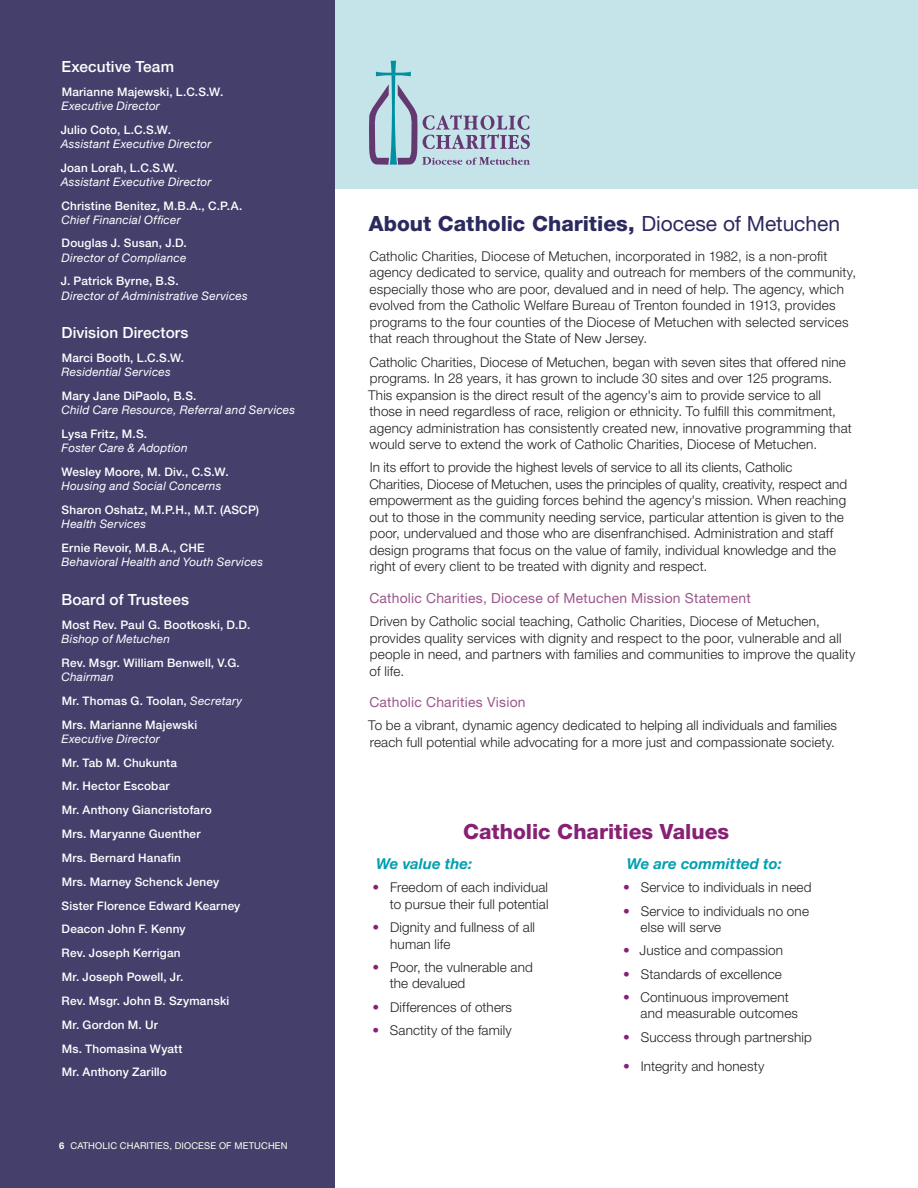
<style>
.page{position:relative;width:918px;height:1188px;background:#fff}
.page>*{position:absolute;margin:0;border:0;box-sizing:border-box;transform-origin:0 0}
.t1{font:800 21px "Helvetica Neue LT Std";color:#2c295e}
.t2{font:800 21px "Helvetica Neue LT Std";color:#872175}
.t3{font:500 15.3px "Helvetica Neue LT Std";letter-spacing:.01em;color:#fff}
.t4{font:italic 700 15px "Helvetica Neue LT Std";color:#00a0af}
.t5{font:13.8px "Helvetica Neue LT Std";letter-spacing:.02em;color:#9c578d}
.t6{font:300 13.5px/16.5px "Helvetica Neue LT Std";letter-spacing:.01em;color:#231f20}
.t7{font:500 11.7px/23.9px "Helvetica Neue LT Std";letter-spacing:.015em;color:#fff}
.t8{font:italic 11.7px "Helvetica Neue LT Std";letter-spacing:.015em;color:#fff}
.t9{font:9.3px "Helvetica Neue LT Std";letter-spacing:.015em;color:#fff}
.s1{font-weight:400;font-style:italic}
.s2{font-weight:700}
.s3{font-weight:400}
.s4{font-weight:100;font-stretch:condensed;color:#872175}
</style>
<div class="page">
<div style="left:0;top:0;width:918px;height:189px;background:#c5e4e9"></div>
<div style="left:0;top:0;width:335px;height:1188px;background:#453f6c"></div>
<svg style="left:369px;top:61px;width:161px;height:104px"></svg>
<p class="t3" style="left:61px;top:57px;width:114px">Executive Team</p>
<p class="t7" style="left:62px;top:79px;width:163px">Marianne Majewski, L.C.S.W.</p>
<p class="t8" style="left:62px;top:99px;width:100px">Executive Director</p>
<p class="t7" style="left:61px;top:117px;width:112px">Julio Coto, L.C.S.W.</p>
<p class="t8" style="left:61px;top:136px;width:152px">Assistant Executive Director</p>
<p class="t7" style="left:61px;top:155px;width:118px">Joan Lorah, L.C.S.W.</p>
<p class="t8" style="left:61px;top:174px;width:152px">Assistant Executive Director</p>
<p class="t7" style="left:61px;top:193px;width:182px">Christine Benitez, M.B.A., C.P.A.</p>
<p class="t8" style="left:61px;top:212px;width:121px">Chief Financial Officer</p>
<p class="t7" style="left:62px;top:231px;width:127px">Douglas J. Susan, J.D.</p>
<p class="t8" style="left:62px;top:250px;width:126px">Director of Compliance</p>
<p class="t7" style="left:61px;top:269px;width:120px">J. Patrick Byrne, B.S.</p>
<p class="t8" style="left:62px;top:288px;width:188px">Director of Administrative Services</p>
<p class="t3" style="left:61px;top:324px;width:129px">Division Directors</p>
<p class="t7" style="left:62px;top:346px;width:124px">Marci Booth, L.C.S.W.</p>
<p class="t8" style="left:62px;top:365px;width:111px">Residential Services</p>
<p class="t7" style="left:62px;top:384px;width:136px">Mary Jane DiPaolo, B.S.</p>
<p class="t8" style="left:61px;top:403px;width:235px">Child Care Resource, Referral and Services</p>
<p class="t7" style="left:62px;top:422px;width:87px">Lysa Fritz, M.S.</p>
<p class="t8" style="left:62px;top:441px;width:127px">Foster Care &amp; Adoption</p>
<p class="t7" style="left:61px;top:460px;width:169px">Wesley Moore, M. Div., C.S.W.</p>
<p class="t8" style="left:62px;top:479px;width:161px">Housing and Social Concerns</p>
<p class="t7" style="left:62px;top:498px;width:199px">Sharon Oshatz, M.P.H., M.T. (ASCP)</p>
<p class="t8" style="left:62px;top:517px;width:86px">Health Services</p>
<p class="t7" style="left:62px;top:536px;width:145px">Ernie Revoir, M.B.A., CHE</p>
<p class="t8" style="left:62px;top:555px;width:203px">Behavioral Health and Youth Services</p>
<p class="t3" style="left:61px;top:590px;width:129px">Board of Trustees</p>
<p class="t7" style="left:62px;top:613px;width:190px">Most Rev. Paul G. Bootkoski, D.D.</p>
<p class="t8" style="left:62px;top:632px;width:110px">Bishop of Metuchen</p>
<p class="t7" style="left:62px;top:651px;width:180px">Rev. Msgr. William Benwell, V.G.</p>
<p class="t7" style="left:61px;top:665px;width:182px"><span class="s1">Chairman<br></span>Mr. Thomas G. Toolan, <span class="s1">Secretary<br></span>Mrs. Marianne Majewski</p>
<p class="t8" style="left:62px;top:731px;width:100px">Executive Director</p>
<p class="t7" style="left:62px;top:750px;width:180px">Mr. Tab M. Chukunta<br>Mr. Hector Escobar<br>Mr. Anthony Giancristofaro<br>Mrs. Maryanne Guenther<br>Mrs. Bernard Hanafin<br>Mrs. Marney Schenck Jeney<br>Sister Florence Edward Kearney<br>Deacon John F. Kenny<br>Rev. Joseph Kerrigan<br>Mr. Joseph Powell, Jr.<br>Rev. Msgr. John B. Szymanski<br>Mr. Gordon M. Ur<br>Ms. Thomasina Wyatt<br>Mr. Anthony Zarillo</p>
<p class="t9" style="left:59px;top:1141px;width:230px"><span class="s2">6</span> CATHOLIC CHARITIES, DIOCESE OF METUCHEN</p>
<h1 class="t1" style="left:369px;top:211px;width:473px">About Catholic Charities, <span class="s3">Diocese of Metuchen</span></h1>
<p class="t6" style="left:369px;top:248px;width:488px">Catholic Charities, Diocese of Metuchen, incorporated in 1982, is a non-profit agency dedicated to service, quality and outreach for members of the community, especially those who are poor, devalued and in need of help. The agency, which evolved from the Catholic Welfare Bureau of Trenton founded in 1913, provides programs to the four counties of the Diocese of Metuchen with selected services that reach throughout the State of New Jersey.</p>
<p class="t6" style="left:368px;top:353px;width:485px">Catholic Charities, Diocese of Metuchen, began with seven sites that offered nine programs. In 28 years, it has grown to include 30 sites and over 125 programs.<br>This expansion is the direct result of the agency's aim to provide service to all those in need regardless of race, religion or ethnicity. To fulfill this commitment, agency administration has consistently created new, innovative programming that would serve to extend the work of Catholic Charities, Diocese of Metuchen.</p>
<p class="t6" style="left:369px;top:459px;width:479px">In its effort to provide the highest levels of service to all its clients, Catholic Charities, Diocese of Metuchen, uses the principles of quality, creativity, respect and empowerment as the guiding forces behind the agency's mission. When reaching out to those in the community needing service, particular attention is given to the poor, undervalued and those who are disenfranchised. Administration and staff design programs that focus on the value of family, individual knowledge and the right of every client to be treated with dignity and respect.</p>
<p class="t5" style="left:369px;top:590px;width:383px">Catholic Charities, Diocese of Metuchen Mission Statement</p>
<p class="t6" style="left:370px;top:613px;width:487px">Driven by Catholic social teaching, Catholic Charities, Diocese of Metuchen, provides quality services with dignity and respect to the poor, vulnerable and all people in need, and partners with families and communities to improve the quality of life.</p>
<p class="t5" style="left:369px;top:694px;width:158px">Catholic Charities Vision</p>
<p class="t6" style="left:368px;top:717px;width:470px">To be a vibrant, dynamic agency dedicated to helping all individuals and families reach full potential while advocating for a more just and compassionate society.</p>
<h1 class="t2" style="left:463px;top:819px;width:268px">Catholic Charities Values</h1>
<p class="t4" style="left:376px;top:854px;width:98px">We value the:</p>
<p class="t6" style="left:372px;top:879px;width:178px;text-align:right"><span class="s4">•</span> Freedom of each individual to pursue their full potential</p>
<p class="t6" style="left:390px;top:919px;width:146px;text-indent:-18px"><span class="s4">•</span> Dignity and fullness of all human life</p>
<p class="t6" style="left:390px;top:958px;width:144px;text-indent:-17px"><span class="s4">•</span> Poor, the vulnerable and the devalued</p>
<p class="t6" style="left:372px;top:998px;width:141px"><span class="s4">•</span> Differences of others</p>
<p class="t6" style="left:372px;top:1021px;width:141px"><span class="s4">•</span> Sanctity of the family</p>
<p class="t4" style="left:627px;top:854px;width:156px">We are committed to:</p>
<p class="t6" style="left:623px;top:879px;width:190px"><span class="s4">•</span> Service to individuals in need</p>
<p class="t6" style="left:641px;top:902px;width:170px;text-indent:-17px"><span class="s4">•</span> Service to individuals no one else will serve</p>
<p class="t6" style="left:623px;top:942px;width:161px"><span class="s4">•</span> Justice and compassion</p>
<p class="t6" style="left:623px;top:965px;width:160px"><span class="s4">•</span> Standards of excellence</p>
<p class="t6" style="left:641px;top:988px;width:159px;text-indent:-17px"><span class="s4">•</span> Continuous improvement and measurable outcomes</p>
<p class="t6" style="left:623px;top:1028px;width:190px"><span class="s4">•</span> Success through partnership</p>
<p class="t6" style="left:623px;top:1057px;width:143px"><span class="s4">•</span> Integrity and honesty</p>
</div>
